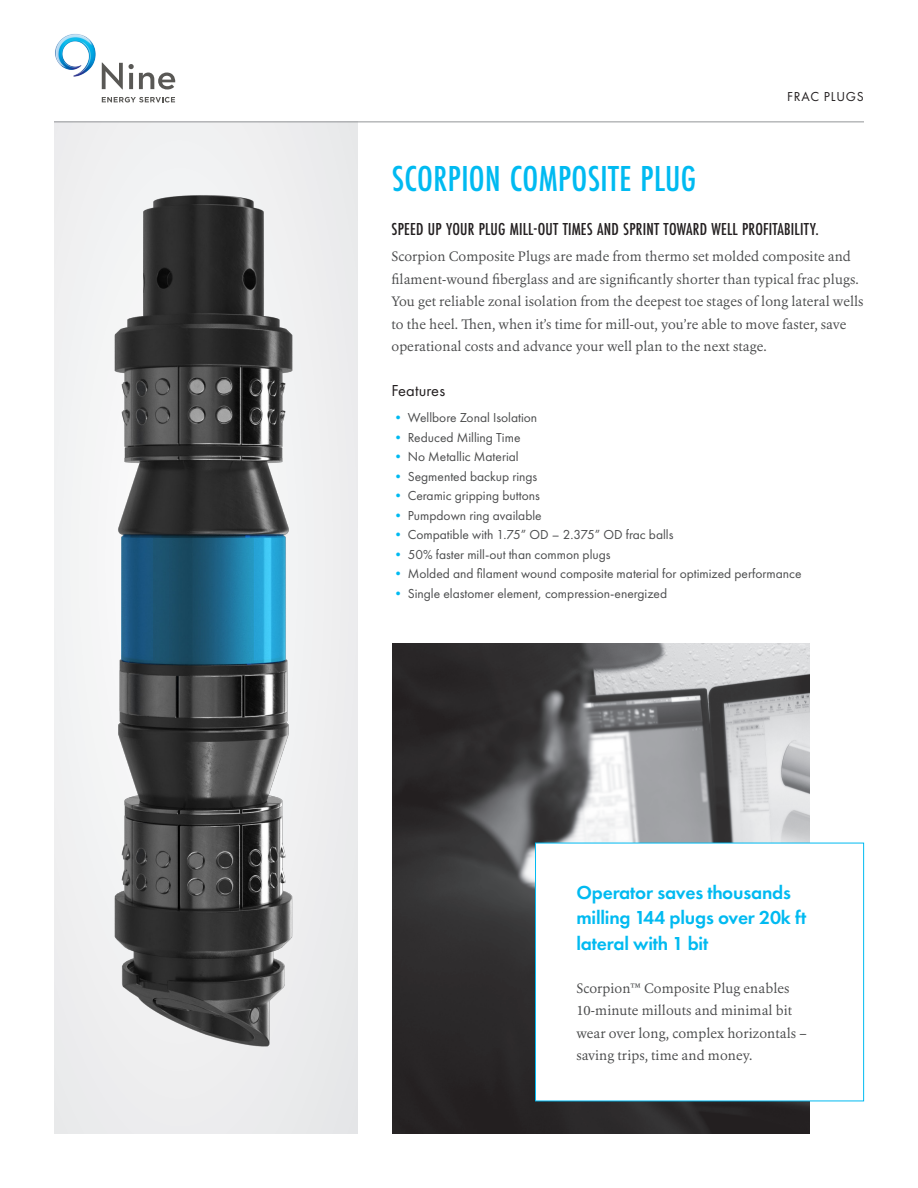
<style>
.page{position:relative;width:918px;height:1188px;background:#fff}
.page>*{position:absolute;margin:0;border:0;box-sizing:border-box;transform-origin:0 0}
.Subhead__25_24{font:500 37.5px "Futura PT Cond";letter-spacing:.01em;color:#00baf1}
.t1{font:600 19.5px/25.5px "Futura PT";letter-spacing:-.01em;color:#00baf1}
.Subhead{font:500 18px "Futura PT Cond";letter-spacing:.01em;color:#231f20}
.Subhead_Small{font:16.5px "Futura PT";letter-spacing:.01em;color:#231f20}
.Body_Copy{font:13.5px/22.5px "Erato";letter-spacing:.005em;color:#4b4c4d}
.t2{font:13.5px "Futura PT";color:#4b4c4d}
.Category_Label{font:13.5px "Futura PT";letter-spacing:.06em;color:#231f20}
.s1{color:#00baf1}
</style>
<div class="page">
<img style="left:392px;top:644px;width:418px;height:490px">
<div style="left:54px;top:122px;width:304px;height:1012px;background:#efeff0"></div>
<hr style="left:54px;top:121px;width:810px;height:1px;background:#939598">
<img style="left:114px;top:195px;width:179px;height:852px">
<div style="left:536px;top:843px;width:328px;height:258px;background:#fff"></div>
<div style="left:535px;top:843px;width:329px;height:258px;border:1px solid #00baf1"></div>
<svg style="left:102px;top:63px;width:21px;height:26px"></svg>
<svg style="left:129px;top:64px;width:47px;height:25px"></svg>
<svg style="left:102px;top:97px;width:73px;height:5px"></svg>
<img style="left:55px;top:34px;width:41px;height:43px">
<p class="Category_Label" style="left:787px;top:89px;width:78px">FRAC PLUGS</p>
<p class="Subhead__25_24" style="left:392px;top:156px;width:306px">SCORPION COMPOSITE PLUG</p>
<p class="Subhead" style="left:392px;top:219px;width:429px">SPEED UP YOUR PLUG MILL-OUT TIMES AND SPRINT TOWARD WELL PROFITABILITY.</p>
<p class="Body_Copy" style="left:392px;top:245px;width:474px">Scorpion Composite Plugs are made from thermo set molded composite and filament-wound fiberglass and are significantly shorter than typical frac plugs.<br>You get reliable zonal isolation from the deepest toe stages of long lateral wells to the heel. Then, when it’s time for mill-out, you’re able to move faster, save operational costs and advance your well plan to the next stage.</p>
<p class="Subhead_Small" style="left:392px;top:381px;width:55px">Features</p>
<p class="t2" style="left:392px;top:410px;width:147px"><span class="s1">•</span> Wellbore Zonal Isolation</p>
<p class="t2" style="left:392px;top:429px;width:131px"><span class="s1">•</span> Reduced Milling Time</p>
<p class="t2" style="left:392px;top:449px;width:129px"><span class="s1">•</span> No Metallic Material</p>
<p class="t2" style="left:392px;top:468px;width:147px"><span class="s1">•</span> Segmented backup rings</p>
<p class="t2" style="left:392px;top:488px;width:150px"><span class="s1">•</span> Ceramic gripping buttons</p>
<p class="t2" style="left:392px;top:507px;width:152px"><span class="s1">•</span> Pumpdown ring available</p>
<p class="t2" style="left:392px;top:527px;width:283px"><span class="s1">•</span> Compatible with 1.75” OD – 2.375” OD frac balls</p>
<p class="t2" style="left:392px;top:546px;width:221px"><span class="s1">•</span> 50% faster mill-out than common plugs</p>
<p class="t2" style="left:392px;top:566px;width:412px"><span class="s1">•</span> Molded and filament wound composite material for optimized performance</p>
<p class="t2" style="left:392px;top:585px;width:277px"><span class="s1">•</span> Single elastomer element, compression-energized</p>
<p class="t1" style="left:576px;top:879px;width:232px">Operator saves thousands milling 144 plugs over 20k ft lateral with 1 bit</p>
<p class="Body_Copy" style="left:576px;top:977px;width:232px">Scorpion™ Composite Plug enables 10-minute millouts and minimal bit wear over long, complex horizontals – saving trips, time and money.</p>
</div>
